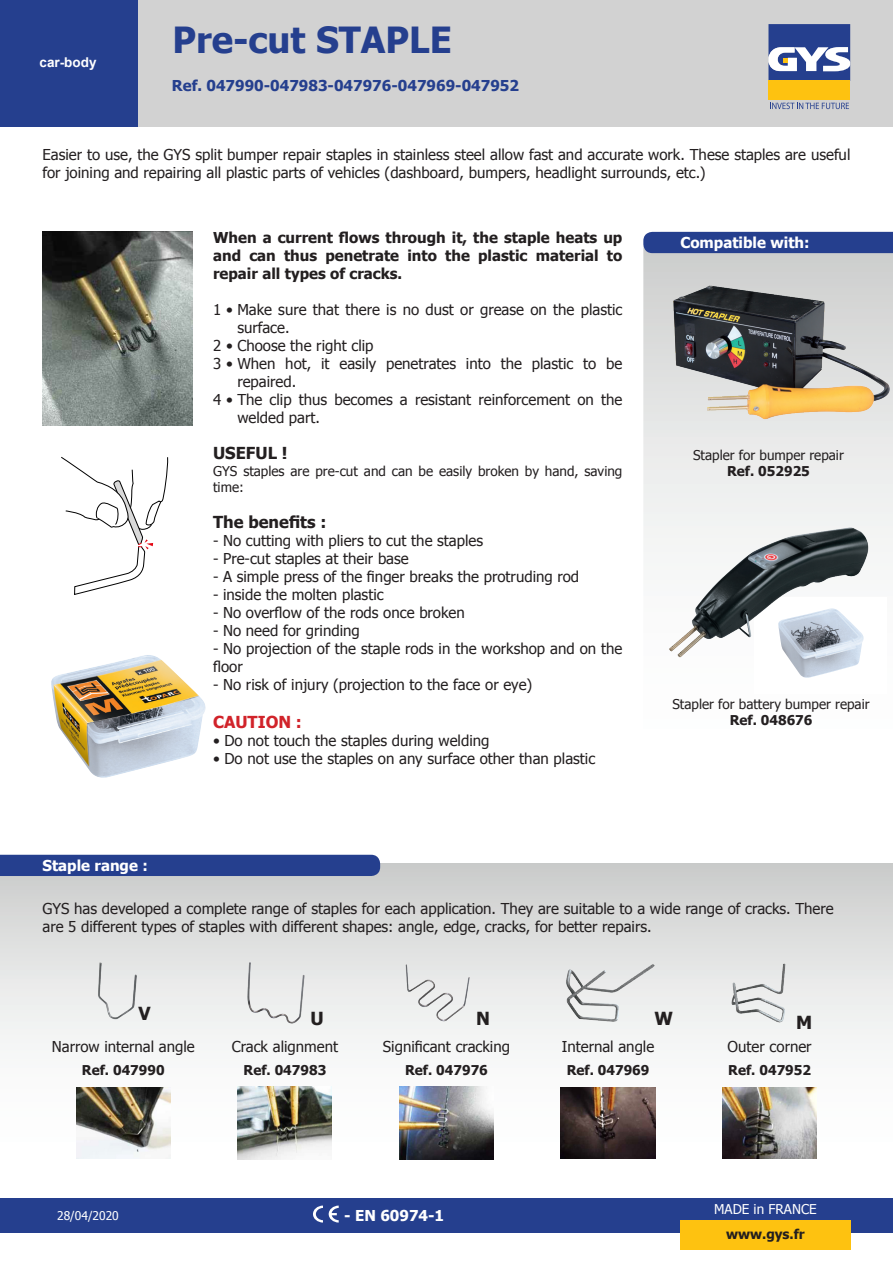
<style>
.page{position:relative;width:893px;height:1263px;background:#fff}
.page>*{position:absolute;margin:0;border:0;box-sizing:border-box;transform-origin:0 0}
.t1{font:700 36px "Tahoma";color:#253f8e}
.t2{font:700 18px "Tahoma";color:#231f20}
.t3{font:700 16.5px "Tahoma";color:#231f20}
.t4{font:700 16.5px "Tahoma";color:#d1232a}
.t5{font:15px/18px "Tahoma";color:#231f20}
.t6{font:700 15px/18px "Tahoma";color:#231f20}
.t7{font:700 15px "Tahoma";color:#253f8e}
.t8{font:700 15px "Tahoma";color:#fff}
.t9{font:13.5px/16.2px "Tahoma";color:#231f20}
.t10{font:700 13.5px "Tahoma";color:#231f20}
.t11{font:13.5px "Tahoma";color:#fff}
.t12{font:700 13.5px "Arial";color:#fff}
.t13{font:12px "Tahoma";color:#fff}
.s1{font-weight:700}
</style>
<div class="page">
<div style="left:137px;top:0;width:756px;height:127px;background:#d2d2d2"></div>
<div style="left:0;top:1198px;width:893px;height:34px;background:#253f8e"></div>
<div style="left:768px;top:81px;width:82px;height:19px;background:#fec210"></div>
<svg style="left:768px;top:24px;width:82px;height:57px;background:#6575a9"></svg>
<svg style="left:770px;top:103px;width:79px;height:6px"></svg>
<div style="left:0;top:0;width:137px;height:127px;background:#253f8e"></div>
<div style="left:680px;top:1220px;width:170px;height:30px;background:#fec210"></div>
<svg style="left:643px;top:253px;width:250px;height:299px"></svg>
<div style="left:0;top:864px;width:893px;height:332px;background:linear-gradient(to bottom,#d2d4d3,#fff)"></div>
<div style="left:0;top:855px;width:380px;height:21px;background:#253f8e"></div>
<div style="left:643px;top:232px;width:250px;height:21px;background:#253f8e"></div>
<img style="left:792px;top:663px;width:66px;height:15px">
<svg style="left:313px;top:1205px;width:10px;height:17px"></svg>
<svg style="left:329px;top:1205px;width:10px;height:17px"></svg>
<img style="left:51px;top:655px;width:155px;height:123px">
<img style="left:662px;top:520px;width:213px;height:143px">
<svg style="left:61px;top:457px;width:107px;height:137px"></svg>
<img style="left:43px;top:232px;width:149px;height:194px">
<img style="left:644px;top:277px;width:249px;height:149px">
<img style="left:96px;top:962px;width:42px;height:58px">
<img style="left:246px;top:962px;width:60px;height:62px">
<img style="left:403px;top:962px;width:69px;height:62px">
<img style="left:543px;top:962px;width:112px;height:62px">
<img style="left:727px;top:962px;width:65px;height:67px">
<img style="left:76px;top:1087px;width:94px;height:72px">
<img style="left:238px;top:1086px;width:94px;height:73px">
<img style="left:399px;top:1086px;width:95px;height:73px">
<img style="left:561px;top:1087px;width:94px;height:72px">
<img style="left:723px;top:1087px;width:94px;height:72px">
<p class="t12" style="left:40px;top:54px;width:59px">car-body</p>
<p class="t1" style="left:172px;top:14px;width:281px">Pre-cut STAPLE</p>
<p class="t7" style="left:172px;top:75px;width:349px">Ref. 047990-047983-047976-047969-047952</p>
<p class="t5" style="left:43px;top:145px;width:809px">Easier to use, the GYS split bumper repair staples in stainless steel allow fast and accurate work. These staples are useful for joining and repairing all plastic parts of vehicles (dashboard, bumpers, headlight surrounds, etc.)</p>
<p class="t6" style="left:213px;top:228px;width:411px">When a current flows through it, the staple heats up</p>
<p class="t8" style="left:680px;top:232px;width:131px">Compatible with:</p>
<p class="t6" style="left:213px;top:246px;width:411px">and can thus penetrate into the plastic material to repair all types of cracks.</p>
<p class="t5" style="left:237px;top:300px;width:387px;text-indent:-24px">1 • Make sure that there is no dust or grease on the plastic surface.</p>
<p class="t5" style="left:213px;top:336px;width:162px">2 • Choose the right clip</p>
<p class="t5" style="left:237px;top:354px;width:387px;text-indent:-24px">3 • When hot, it easily penetrates into the plastic to be repaired.</p>
<p class="t5" style="left:237px;top:390px;width:387px;text-indent:-24px">4 • The clip thus becomes a resistant reinforcement on the welded part.</p>
<p class="t3" style="left:213px;top:442px;width:76px">USEFUL !</p>
<p class="t9" style="left:213px;top:462px;width:411px">GYS staples are pre-cut and can be easily broken by hand, saving time:</p>
<p class="t3" style="left:213px;top:510px;width:115px">The benefits :</p>
<p class="t5" style="left:213px;top:531px;width:271px">- No cutting with pliers to cut the staples</p>
<p class="t5" style="left:213px;top:549px;width:197px">- Pre-cut staples at their base</p>
<p class="t5" style="left:213px;top:567px;width:368px">- A simple press of the finger breaks the protruding rod</p>
<p class="t5" style="left:213px;top:585px;width:172px">- inside the molten plastic</p>
<p class="t5" style="left:213px;top:603px;width:253px">- No overflow of the rods once broken</p>
<p class="t5" style="left:213px;top:621px;width:148px">- No need for grinding</p>
<p class="t5" style="left:213px;top:639px;width:411px">- No projection of the staple rods in the workshop and on the floor</p>
<p class="t5" style="left:213px;top:675px;width:321px">- No risk of injury (projection to the face or eye)</p>
<p class="t4" style="left:213px;top:710px;width:90px">CAUTION :</p>
<p class="t5" style="left:213px;top:730px;width:278px">• Do not touch the staples during welding</p>
<p class="t5" style="left:213px;top:748px;width:384px">• Do not use the staples on any surface other than plastic</p>
<p class="t9" style="left:693px;top:447px;width:152px">Stapler for bumper repair</p>
<p class="t10" style="left:727px;top:462px;width:84px">Ref. 052925</p>
<p class="t9" style="left:672px;top:695px;width:199px;text-align:center">Stapler for battery bumper repair<br><span class="s1">Ref. 048676</span></p>
<p class="t8" style="left:43px;top:855px;width:107px">Staple range :</p>
<p class="t5" style="left:43px;top:899px;width:793px">GYS has developed a complete range of staples for each application. They are suitable to a wide range of cracks. There are 5 different types of staples with different shapes: angle, edge, cracks, for better repairs.</p>
<p class="t2" style="left:138px;top:1001px;width:14px">V</p>
<p class="t2" style="left:311px;top:1005px;width:15px">U</p>
<p class="t2" style="left:476px;top:1005px;width:15px">N</p>
<p class="t2" style="left:655px;top:1005px;width:20px">W</p>
<p class="t2" style="left:796px;top:1009px;width:18px">M</p>
<p class="t5" style="left:52px;top:1037px;width:144px">Narrow internal angle</p>
<p class="t5" style="left:232px;top:1037px;width:108px">Crack alignment</p>
<p class="t5" style="left:383px;top:1037px;width:129px">Significant cracking</p>
<p class="t5" style="left:562px;top:1037px;width:94px">Internal angle</p>
<p class="t5" style="left:728px;top:1037px;width:86px">Outer corner</p>
<p class="t10" style="left:82px;top:1060px;width:84px">Ref. 047990</p>
<p class="t10" style="left:244px;top:1060px;width:84px">Ref. 047983</p>
<p class="t10" style="left:405px;top:1060px;width:84px">Ref. 047976</p>
<p class="t10" style="left:567px;top:1060px;width:84px">Ref. 047969</p>
<p class="t10" style="left:728px;top:1060px;width:84px">Ref. 047952</p>
<p class="t13" style="left:57px;top:1207px;width:63px">28/04/2020</p>
<p class="t8" style="left:344px;top:1205px;width:101px">- EN 60974-1</p>
<p class="t11" style="left:714px;top:1200px;width:104px">MADE in FRANCE</p>
<p class="t10" style="left:726px;top:1225px;width:80px">www.gys.fr</p>
</div>
